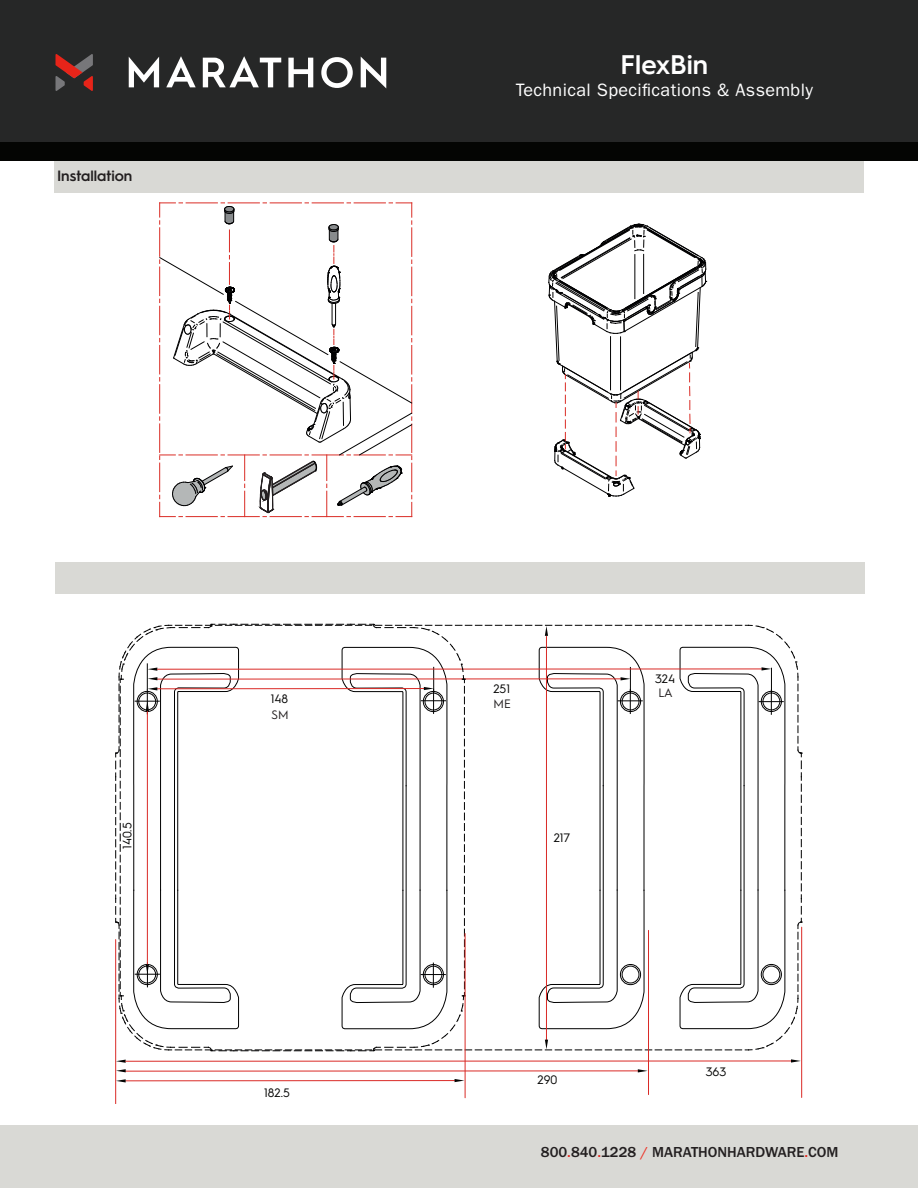
<style>
.page{position:relative;width:918px;height:1188px;background:#fff}
.page>*{position:absolute;margin:0;border:0;box-sizing:border-box;transform-origin:0 0}
.t1{font:600 27px "Hurme Geometric Sans 1";color:#fff}
.t2{font:18px "ITC Franklin Gothic Std";letter-spacing:.02em;color:#fff}
.t3{font:500 15px "ITC Franklin Gothic Std";color:#231f20}
.t4{font:600 15px "Hurme Geometric Sans 1";color:#231f20}
.t5{font:12.3px "Hurme Geometric Sans 1";color:#050504}
.t6{font:12.3px "Hurme Geometric Sans 1";color:#231f20}
.s1{color:#e72419}
.s2{color:#ee2e22}
</style>
<div class="page">
<div style="left:0;top:0;width:918px;height:142px;background:#262727"></div>
<div style="left:0;top:142px;width:918px;height:18px;background:#040503"></div>
<svg style="left:129px;top:56px;width:257px;height:32px"></svg>
<svg style="left:56px;top:54px;width:37px;height:37px"></svg>
<div style="left:54px;top:161px;width:810px;height:31px;background:#d9d9d5"></div>
<div style="left:0;top:1125px;width:918px;height:63px;background:#d9d9d5"></div>
<hr style="left:115px;top:940px;width:1px;height:163px;background:#da2a26">
<hr style="left:465px;top:934px;width:1px;height:164px;background:#da2a26">
<hr style="left:648px;top:930px;width:1px;height:165px;background:#da2a26">
<hr style="left:801px;top:927px;width:1px;height:171px;background:#da2a26">
<hr style="left:126px;top:1080px;width:329px;height:1px;background:#da2a26">
<svg style="left:116px;top:1079px;width:10px;height:4px"></svg>
<svg style="left:455px;top:1079px;width:9px;height:3px"></svg>
<hr style="left:125px;top:1071px;width:513px;height:1px;background:#da2a26">
<svg style="left:116px;top:1060px;width:10px;height:3px"></svg>
<svg style="left:638px;top:1069px;width:10px;height:3px"></svg>
<hr style="left:126px;top:1061px;width:665px;height:1px;background:#da2a26">
<svg style="left:791px;top:1059px;width:10px;height:4px"></svg>
<svg style="left:116px;top:1069px;width:10px;height:3px"></svg>
<svg style="left:115px;top:624px;width:687px;height:427px"></svg>
<div style="left:56px;top:563px;width:810px;height:31px;background:#d9d9d5"></div>
<svg style="left:159px;top:203px;width:253px;height:314px"></svg>
<svg style="left:548px;top:224px;width:159px;height:273px"></svg>
<p class="t4" style="left:57px;top:166px;width:77px">Installation</p>
<p class="t5" style="left:118px;top:849px;width:28px;rotate:-90deg">140.5</p>
<p class="t5" style="left:271px;top:690px;width:19px">148</p>
<p class="t6" style="left:272px;top:706px;width:19px">SM</p>
<p class="t5" style="left:264px;top:1084px;width:27px">182.5</p>
<h1 class="t1" style="left:621px;top:46px;width:89px">FlexBin</h1>
<p class="t2" style="left:516px;top:80px;width:299px">Technical Specifications &amp; Assembly</p>
<p class="t5" style="left:493px;top:680px;width:18px">251</p>
<p class="t6" style="left:494px;top:695px;width:19px">ME</p>
<p class="t5" style="left:554px;top:829px;width:18px">217</p>
<p class="t5" style="left:655px;top:671px;width:22px">324</p>
<p class="t6" style="left:659px;top:684px;width:16px">LA</p>
<p class="t5" style="left:538px;top:1071px;width:21px">290</p>
<p class="t5" style="left:706px;top:1063px;width:22px">363</p>
<p class="t3" style="left:541px;top:1144px;width:299px">800<span class="s1">.</span>840<span class="s1">.</span>1228 <span class="s2">/</span> MARATHONHARDWARE<span class="s1">.</span>COM</p>
</div>
